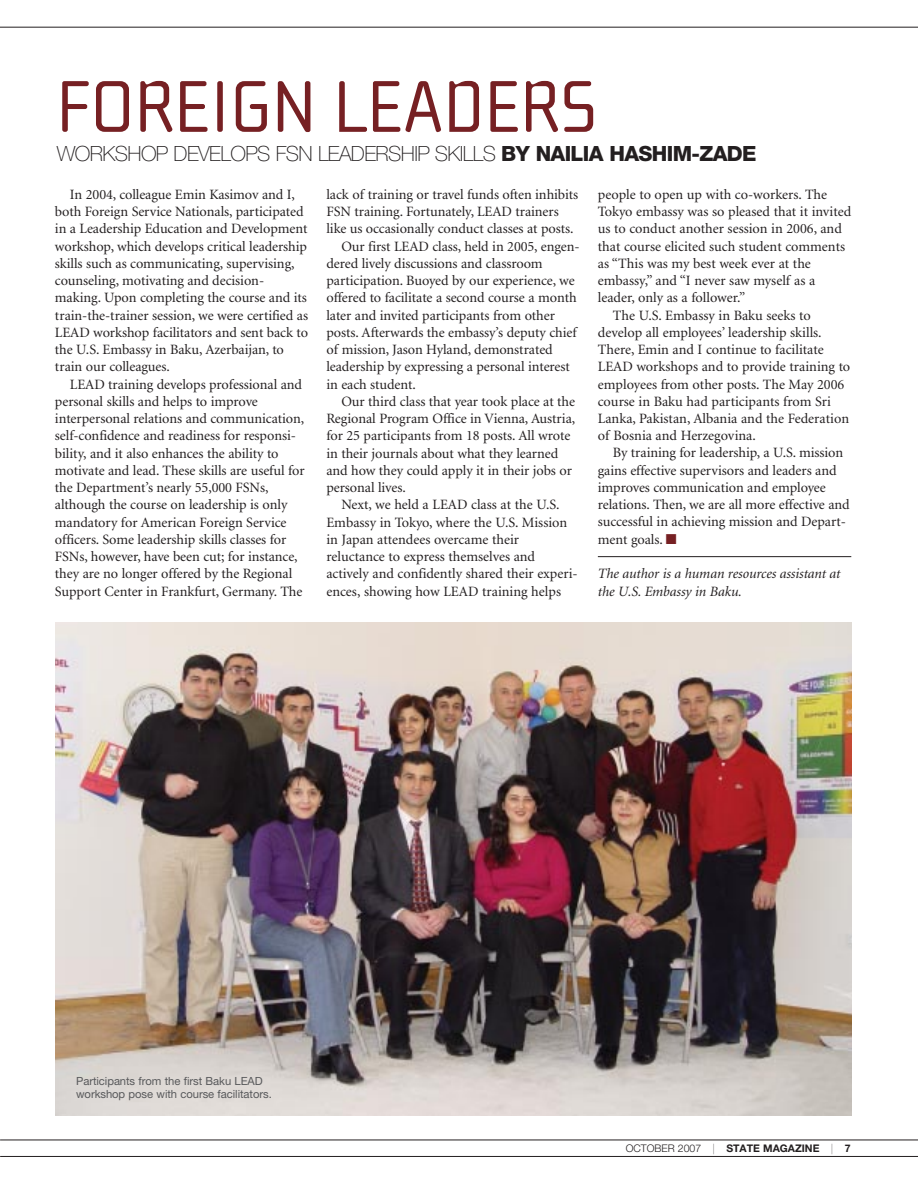
<style>
.page{position:relative;width:918px;height:1188px;background:#fff}
.page>*{position:absolute;margin:0;border:0;box-sizing:border-box;transform-origin:0 0}
.t1{font:75px "Cholla Wide Small Caps";color:#762023}
.t2{font:100 21px "Helvetica Neue LT Pro";letter-spacing:-.03em;color:#231f20}
.t3{font:14.25px/17.2px "Minion";letter-spacing:-.005em;color:#231f20}
.t4{font:italic 14.25px/17.2px "Minion";letter-spacing:-.005em;color:#231f20}
.t5{font:11.25px/12.8px "Helvetica Neue LT Pro";letter-spacing:-.005em;color:#58595b}
.t6{font:700 10.5px "Helvetica Neue LT Pro";color:#231f20}
.s1{font-weight:800}
.s2{color:#762023}
.s3{font-weight:300}
</style>
<div class="page">
<hr style="left:0;top:27px;width:918px;height:1px;background:#231f20">
<hr style="left:0;top:1156px;width:918px;height:1px;background:#231f20">
<hr style="left:0;top:1140px;width:918px;height:1px;background:#231f20">
<hr style="left:598px;top:556px;width:253px;height:1px;background:#231f20">
<img style="left:55px;top:623px;width:797px;height:493px">
<h1 class="t1" style="left:57px;top:62px;width:543px">FOREIGN LEADERS</h1>
<h2 class="t2" style="left:57px;top:146px;width:701px">WORKSHOP DEVELOPS FSN LEADERSHIP SKILLS <span class="s1">BY NAILIA HASHIM-ZADE</span></h2>
<p class="t3" style="left:55px;top:187px;width:255px;text-indent:15px">In 2004, colleague Emin Kasimov and I, both Foreign Service Nationals, participated in a Leadership Education and Development workshop, which develops critical leadership skills such as communicating, supervising, counseling, motivating and decision&shy;making. Upon completing the course and its train-the-trainer session, we were certified as LEAD workshop facilitators and sent back to the U.S. Embassy in Baku, Azerbaijan, to train our colleagues.</p>
<p class="t3" style="left:55px;top:377px;width:251px;text-indent:15px">LEAD training develops professional and personal skills and helps to improve interpersonal relations and communication, self-confidence and readiness for responsi&shy;bility, and it also enhances the ability to motivate and lead. These skills are useful for the Department’s nearly 55,000 FSNs, although the course on leadership is only mandatory for American Foreign Service officers. Some leadership skills classes for FSNs, however, have been cut; for instance, they are no longer offered by the Regional Support Center in Frankfurt, Germany. The</p>
<p class="t3" style="left:326px;top:187px;width:253px">lack of training or travel funds often inhibits</p>
<p class="t3" style="left:326px;top:204px;width:234px">FSN training. Fortunately, LEAD trainers</p>
<p class="t3" style="left:326px;top:221px;width:249px">like us occasionally conduct classes at posts.</p>
<p class="t3" style="left:341px;top:239px;width:240px">Our first LEAD class, held in 2005, engen-</p>
<p class="t3" style="left:326px;top:256px;width:218px">dered lively discussions and classroom</p>
<p class="t3" style="left:326px;top:273px;width:250px">participation. Buoyed by our experience, we</p>
<p class="t3" style="left:326px;top:290px;width:252px">offered to facilitate a second course a month</p>
<p class="t3" style="left:326px;top:308px;width:230px">later and invited participants from other</p>
<p class="t3" style="left:326px;top:325px;width:252px">posts. Afterwards the embassy’s deputy chief</p>
<p class="t3" style="left:326px;top:342px;width:228px">of mission, Jason Hyland, demonstrated</p>
<p class="t3" style="left:326px;top:359px;width:245px">leadership by expressing a personal interest</p>
<p class="t3" style="left:326px;top:377px;width:91px">in each student.</p>
<p class="t3" style="left:341px;top:394px;width:235px">Our third class that year took place at the</p>
<p class="t3" style="left:326px;top:411px;width:250px">Regional Program Office in Vienna, Austria,</p>
<p class="t3" style="left:326px;top:428px;width:245px">for 25 participants from 18 posts. All wrote</p>
<p class="t3" style="left:326px;top:446px;width:233px">in their journals about what they learned</p>
<p class="t3" style="left:326px;top:463px;width:247px">and how they could apply it in their jobs or</p>
<p class="t3" style="left:326px;top:480px;width:81px">personal lives.</p>
<p class="t3" style="left:341px;top:497px;width:220px">Next, we held a LEAD class at the U.S.</p>
<p class="t3" style="left:326px;top:515px;width:242px">Embassy in Tokyo, where the U.S. Mission</p>
<p class="t3" style="left:326px;top:532px;width:194px">in Japan attendees overcame their</p>
<p class="t3" style="left:326px;top:549px;width:210px">reluctance to express themselves and</p>
<p class="t3" style="left:326px;top:566px;width:253px">actively and confidently shared their experi-</p>
<p class="t3" style="left:326px;top:584px;width:236px">ences, showing how LEAD training helps</p>
<p class="t3" style="left:598px;top:187px;width:231px">people to open up with co-workers. The</p>
<p class="t3" style="left:598px;top:204px;width:255px">Tokyo embassy was so pleased that it invited</p>
<p class="t3" style="left:598px;top:221px;width:246px">us to conduct another session in 2006, and</p>
<p class="t3" style="left:598px;top:239px;width:249px">that course elicited such student comments</p>
<p class="t3" style="left:598px;top:256px;width:215px">as “This was my best week ever at the</p>
<p class="t3" style="left:598px;top:273px;width:219px">embassy,” and “I never saw myself as a</p>
<p class="t3" style="left:598px;top:290px;width:149px">leader, only as a follower.”</p>
<p class="t3" style="left:613px;top:308px;width:200px">The U.S. Embassy in Baku seeks to</p>
<p class="t3" style="left:598px;top:325px;width:225px">develop all employees’ leadership skills.</p>
<p class="t3" style="left:598px;top:342px;width:227px">There, Emin and I continue to facilitate</p>
<p class="t3" style="left:598px;top:359px;width:254px">LEAD workshops and to provide training to</p>
<p class="t3" style="left:598px;top:377px;width:248px">employees from other posts. The May 2006</p>
<p class="t3" style="left:598px;top:394px;width:235px">course in Baku had participants from Sri</p>
<p class="t3" style="left:598px;top:411px;width:253px">Lanka, Pakistan, Albania and the Federation</p>
<p class="t3" style="left:598px;top:428px;width:160px">of Bosnia and Herzegovina.</p>
<p class="t3" style="left:613px;top:446px;width:232px">By training for leadership, a U.S. mission</p>
<p class="t3" style="left:598px;top:463px;width:240px">gains effective supervisors and leaders and</p>
<p class="t3" style="left:598px;top:480px;width:229px">improves communication and employee</p>
<p class="t3" style="left:598px;top:497px;width:253px">relations. Then, we are all more effective and</p>
<p class="t3" style="left:598px;top:515px;width:250px">successful in achieving mission and Depart-</p>
<p class="t3" style="left:598px;top:532px;width:80px">ment goals. <span class="s2">■</span></p>
<p class="t4" style="left:598px;top:566px;width:244px">The author is a human resources assistant at the U.S. Embassy in Baku.</p>
<p class="t5" style="left:76px;top:1076px;width:197px">Participants from the first Baku LEAD workshop pose with course facilitators.</p>
<p class="t6" style="left:626px;top:1144px;width:226px"><span class="s3">OCTOBER 2007 |</span> STATE MAGAZINE <span class="s3">|</span> 7</p>
</div>
